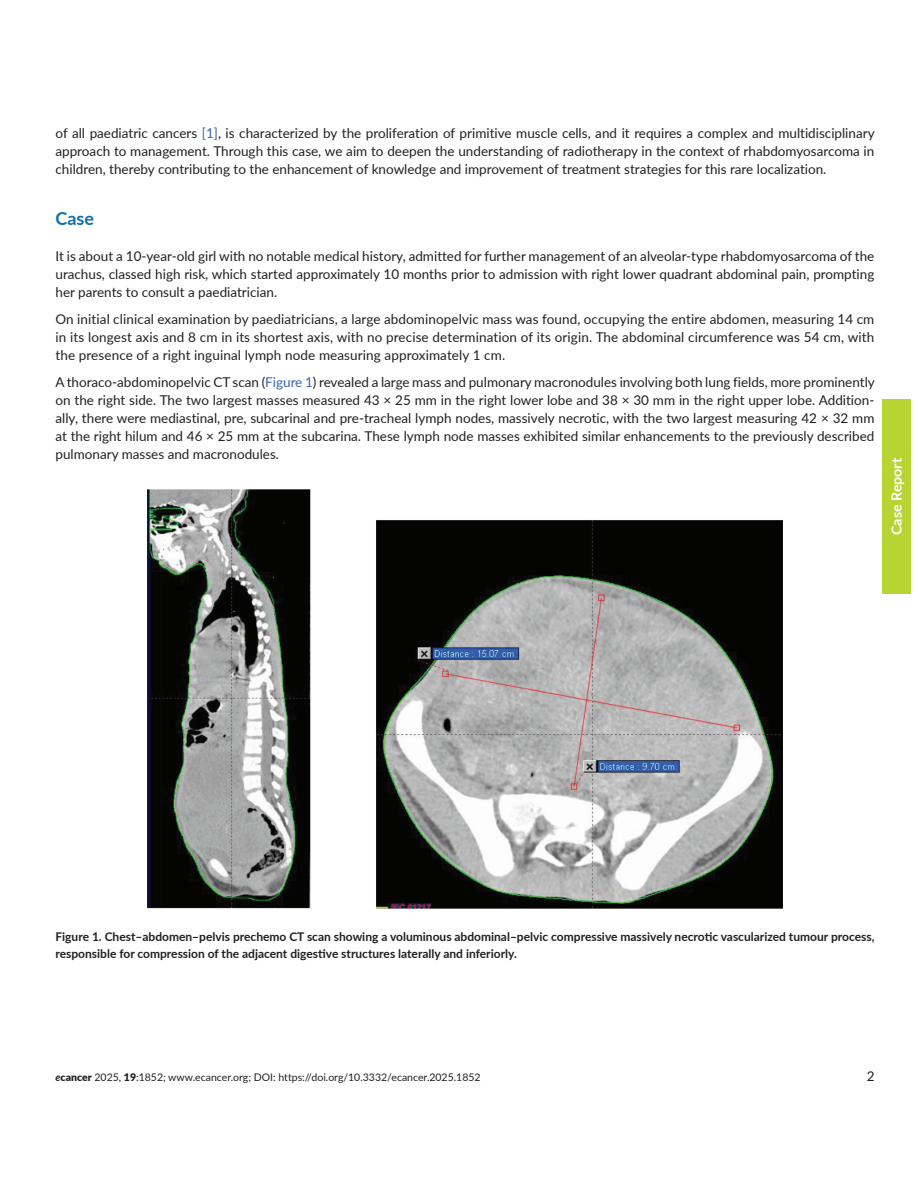
<style>
.page{position:relative;width:918px;height:1188px;background:#fff}
.page>*{position:absolute;margin:0;border:0;box-sizing:border-box;transform-origin:0 0}
.t1{font:700 18px "Lato";color:#0e6eb0}
.t2{font:700 14.25px "Lato";color:#fff}
.t3{font:13.5px/18px "Lato";color:#231f20;text-align:justify}
.t4{font:700 12px/16.5px "Lato";color:#231f20}
.t5{font:10.5px "Lato";color:#231f20}
.s1{color:#3862ae}
.s2{font-weight:700;font-style:italic}
.s3{font-weight:900}
</style>
<div class="page">
<div style="left:882px;top:399px;width:29px;height:195px;background:#b8d432"></div>
<img style="left:148px;top:490px;width:634px;height:419px">
<p class="t3" style="left:55px;top:124px;width:821px">of all paediatric cancers <span class="s1">[1]</span>, is characterized by the proliferation of primitive muscle cells, and it requires a complex and multidisciplinary approach to management. Through this case, we aim to deepen the understanding of radiotherapy in the context of rhabdomyosarcoma in children, thereby contributing to the enhancement of knowledge and improvement of treatment strategies for this rare localization.</p>
<h1 class="t1" style="left:56px;top:206px;width:40px">Case</h1>
<p class="t3" style="left:56px;top:247px;width:820px">It is about a 10-year-old girl with no notable medical history, admitted for further management of an alveolar-type rhabdomyosarcoma of the urachus, classed high risk, which started approximately 10 months prior to admission with right lower quadrant abdominal pain, prompting her parents to consult a paediatrician.</p>
<p class="t3" style="left:56px;top:310px;width:820px">On initial clinical examination by paediatricians, a large abdominopelvic mass was found, occupying the entire abdomen, measuring 14 cm in its longest axis and 8 cm in its shortest axis, with no precise determination of its origin. The abdominal circumference was 54 cm, with the presence of a right inguinal lymph node measuring approximately 1 cm.</p>
<p class="t3" style="left:56px;top:373px;width:821px">A thoraco-abdominopelvic CT scan (<span class="s1">Figure 1</span>) revealed a large mass and pulmonary macronodules involving both lung fields, more prominently on the right side. The two largest masses measured 43 × 25 mm in the right lower lobe and 38 × 30 mm in the right upper lobe. Addition&shy;ally, there were mediastinal, pre, subcarinal and pre-tracheal lymph nodes, massively necrotic, with the two largest measuring 42 × 32 mm at the right hilum and 46 × 25 mm at the subcarina. These lymph node masses exhibited similar enhancements to the previously described pulmonary masses and macronodules.</p>
<p class="t2" style="left:886px;top:535px;width:79px;rotate:-90deg">Case Report</p>
<p class="t4" style="left:56px;top:928px;width:820px">Figure 1. Chest–abdomen–pelvis prechemo CT scan showing a voluminous abdominal–pelvic compressive massively necrotic vascularized tumour process, responsible for compression of the adjacent digestive structures laterally and inferiorly.</p>
<p class="t5" style="left:56px;top:1070px;width:427px"><span class="s2">e</span><span class="s3">cancer</span> 2025, <span class="s3">19</span>:1852; www.ecancer.org; DOI: https://doi.org/10.3332/ecancer.2025.1852</p>
<p class="t3" style="left:867px;top:1067px;width:9px">2</p>
</div>
